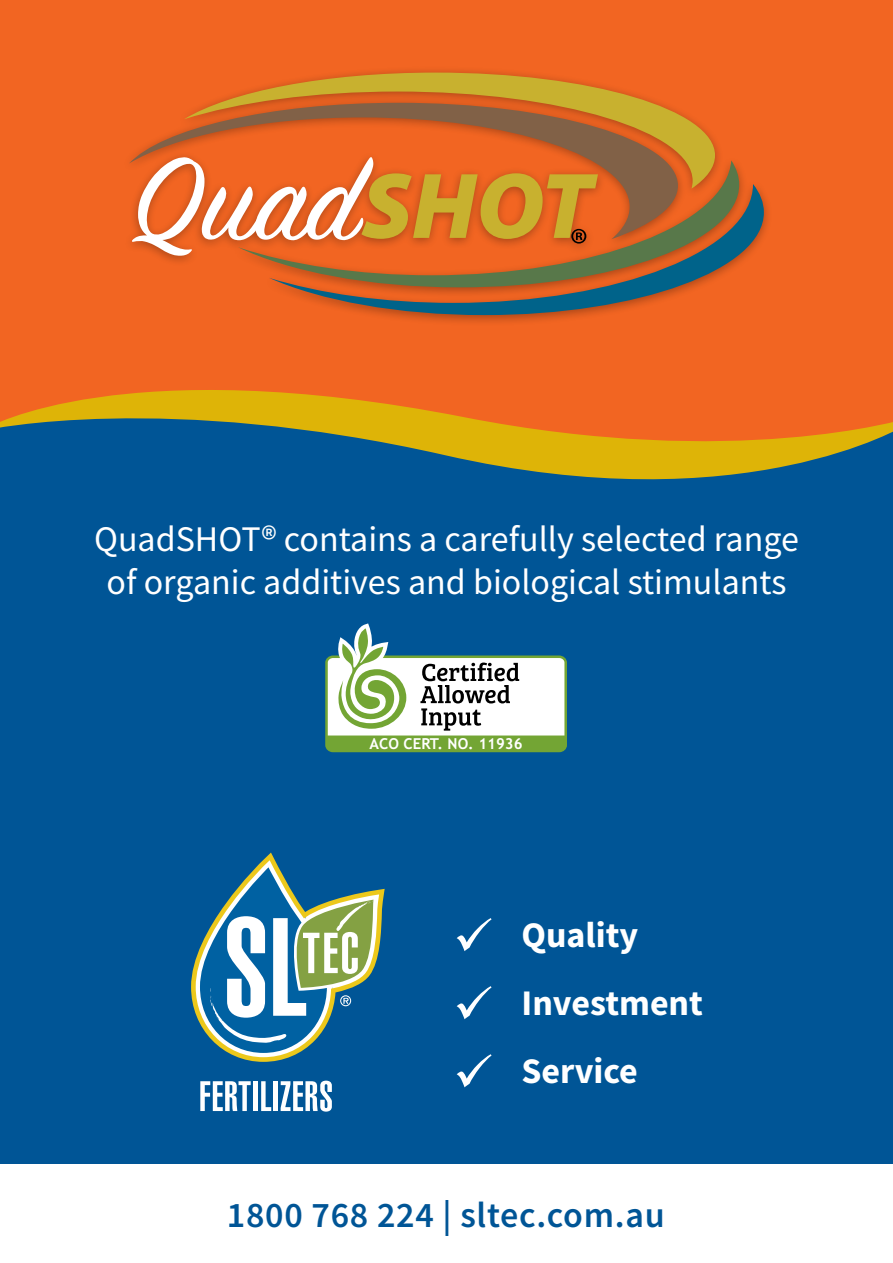
<style>
.page{position:relative;width:893px;height:1263px;background:#fff}
.page>*{position:absolute;margin:0;border:0;box-sizing:border-box;transform-origin:0 0}
.t1{font:128.85px "Sign Painter House Script";color:#fff}
.t2{font:36px/43.2px "Source Sans Pro";color:#fff;text-align:center}
.t3{font:700 36px/68.1px "Source Sans Pro";color:#fff}
.t4{font:600 36px "Source Sans Pro";letter-spacing:.02em;color:#005596}
.t5{font:700 15.15px "Trebuchet MS";color:#fff}
.s1{font-family:"Myriad Pro";font-weight:900;font-style:italic;font-size:94.35px;color:#c8b12f}
</style>
<div class="page">
<div style="left:0;top:523px;width:893px;height:641px;background:#005596"></div>
<div style="left:0;top:470px;width:893px;height:53px;background:#005596"></div>
<svg style="left:0;top:32px;width:893px;height:438px;background:#d86d29"></svg>
<div style="left:0;top:0;width:893px;height:32px;background:#f26522"></div>
<svg style="left:191px;top:852px;width:194px;height:210px"></svg>
<svg style="left:200px;top:1081px;width:51px;height:30px"></svg>
<div style="left:253px;top:1081px;width:5px;height:30px;background:#fff"></div>
<svg style="left:261px;top:1081px;width:10px;height:30px"></svg>
<hr style="left:274px;top:1081px;width:4px;height:30px;background:#fff">
<svg style="left:281px;top:1081px;width:51px;height:30px"></svg>
<svg style="left:457px;top:918px;width:35px;height:33px"></svg>
<svg style="left:457px;top:986px;width:35px;height:33px"></svg>
<svg style="left:457px;top:1054px;width:35px;height:33px"></svg>
<div style="left:122px;top:66px;width:651px;height:260px;background:#000;opacity:.3"></div>
<svg style="left:269px;top:184px;width:495px;height:131px;background:#9e6141"></svg>
<svg style="left:238px;top:160px;width:501px;height:127px;background:#ad6634"></svg>
<svg style="left:129px;top:103px;width:549px;height:136px;background:#d05920"></svg>
<svg style="left:184px;top:73px;width:531px;height:116px;background:#d06e29"></svg>
<svg style="left:571px;top:229px;width:15px;height:15px"></svg>
<svg style="left:325px;top:623px;width:242px;height:129px"></svg>
<h1 class="t1" style="left:133px;top:139px;width:461px">Quad<span class="s1">SHOT</span></h1>
<p class="t2" style="left:94px;top:517px;width:706px">QuadSHOT® contains a carefully selected range of organic additives and biological stimulants</p>
<p class="t5" style="left:370px;top:734px;width:155px">ACO CERT. NO. 11936</p>
<p class="t3" style="left:521px;top:900px;width:183px">Quality<br>Investment<br>Service</p>
<p class="t4" style="left:227px;top:1192px;width:439px">1800 768 224 | sltec.com.au</p>
</div>
